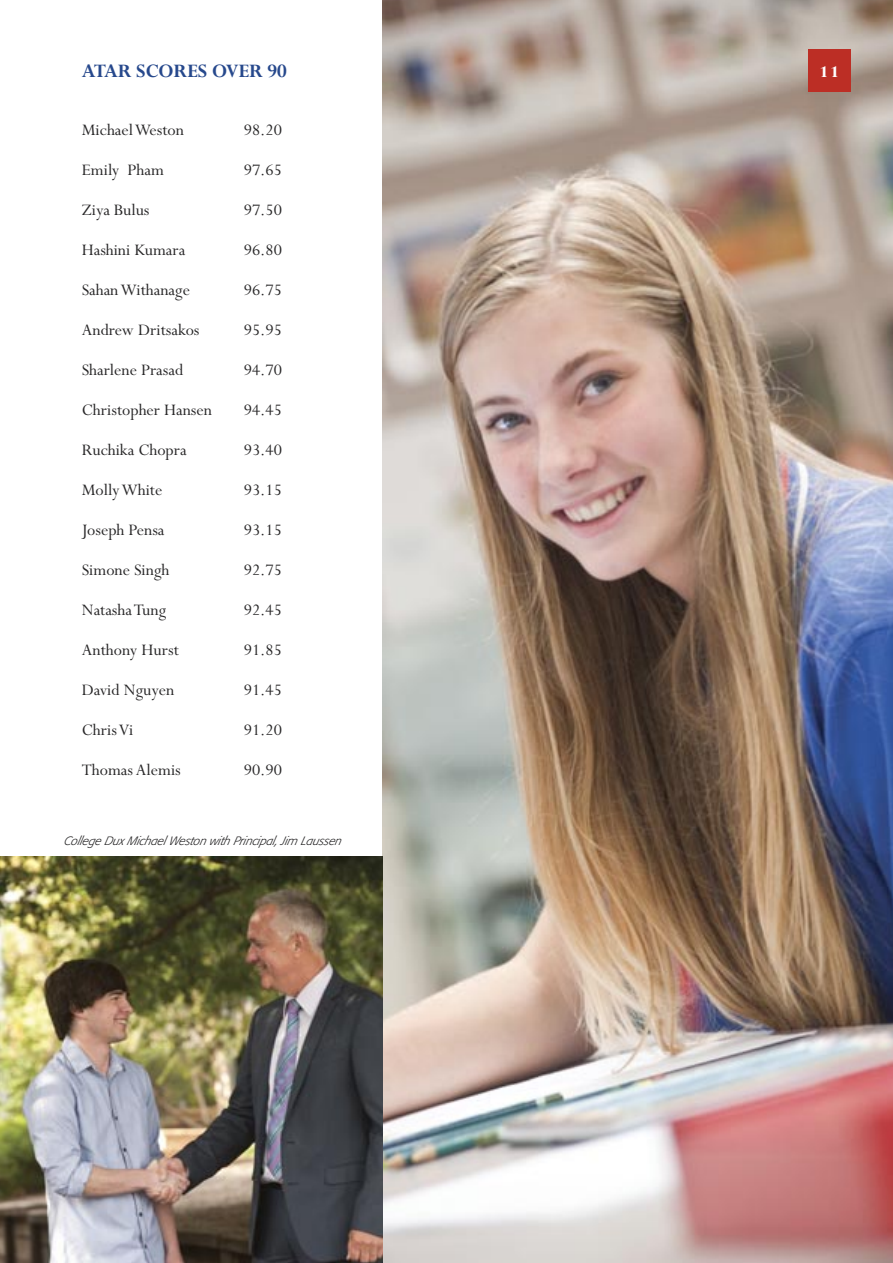
<style>
.page{position:relative;width:893px;height:1263px;background:#fff}
.page>*{position:absolute;margin:0;border:0;box-sizing:border-box;transform-origin:0 0}
.t1{font:700 21px "Perpetua";letter-spacing:-.005em;color:#26488c}
.t2{font:18px "Perpetua";color:#272627}
.t3{font:700 18px "Perpetua";color:#fff;scale:1.3 1}
.t4{font:italic 300 12px "Formata";letter-spacing:-.005em;color:#272627}
</style>
<div class="page">
<img style="left:383px;top:0;width:510px;height:1263px">
<div style="left:808px;top:50px;width:43px;height:42px;background:#bc2e25"></div>
<img style="left:0;top:857px;width:383px;height:406px">
<p class="t1" style="left:82px;top:64px;width:206px">ATAR SCORES OVER 90</p>
<p class="t2" style="left:82px;top:123px;width:104px">Michael Weston</p>
<p class="t2" style="left:244px;top:123px;width:40px">98.20</p>
<p class="t2" style="left:82px;top:163px;width:84px">Emily Pham</p>
<p class="t2" style="left:244px;top:163px;width:40px">97.65</p>
<p class="t2" style="left:82px;top:203px;width:69px">Ziya Bulus</p>
<p class="t2" style="left:244px;top:203px;width:40px">97.50</p>
<p class="t2" style="left:82px;top:243px;width:105px">Hashini Kumara</p>
<p class="t2" style="left:244px;top:243px;width:40px">96.80</p>
<p class="t2" style="left:82px;top:283px;width:110px">Sahan Withanage</p>
<p class="t2" style="left:244px;top:283px;width:40px">96.75</p>
<p class="t2" style="left:82px;top:323px;width:119px">Andrew Dritsakos</p>
<p class="t2" style="left:244px;top:323px;width:40px">95.95</p>
<p class="t2" style="left:82px;top:363px;width:103px">Sharlene Prasad</p>
<p class="t2" style="left:244px;top:363px;width:40px">94.70</p>
<p class="t2" style="left:82px;top:403px;width:132px">Christopher Hansen</p>
<p class="t2" style="left:244px;top:403px;width:40px">94.45</p>
<p class="t2" style="left:82px;top:443px;width:106px">Ruchika Chopra</p>
<p class="t2" style="left:244px;top:443px;width:40px">93.40</p>
<p class="t2" style="left:82px;top:483px;width:82px">Molly White</p>
<p class="t2" style="left:244px;top:483px;width:40px">93.15</p>
<p class="t2" style="left:82px;top:523px;width:84px">Joseph Pensa</p>
<p class="t2" style="left:244px;top:523px;width:40px">93.15</p>
<p class="t2" style="left:82px;top:563px;width:89px">Simone Singh</p>
<p class="t2" style="left:244px;top:563px;width:40px">92.75</p>
<p class="t2" style="left:82px;top:603px;width:86px">Natasha Tung</p>
<p class="t2" style="left:244px;top:603px;width:40px">92.45</p>
<p class="t2" style="left:82px;top:643px;width:99px">Anthony Hurst</p>
<p class="t2" style="left:244px;top:643px;width:40px">91.85</p>
<p class="t2" style="left:82px;top:683px;width:94px">David Nguyen</p>
<p class="t2" style="left:244px;top:683px;width:40px">91.45</p>
<p class="t2" style="left:82px;top:723px;width:53px">Chris Vi</p>
<p class="t2" style="left:244px;top:723px;width:40px">91.20</p>
<p class="t2" style="left:82px;top:763px;width:101px">Thomas Alemis</p>
<p class="t2" style="left:244px;top:763px;width:40px">90.90</p>
<p class="t4" style="left:64px;top:835px;width:282px">Colleg e Dux Michael Weston with Princip al, Jim Laussen</p>
<p class="t3" style="left:819px;top:66px;width:18px">11</p>
</div>
